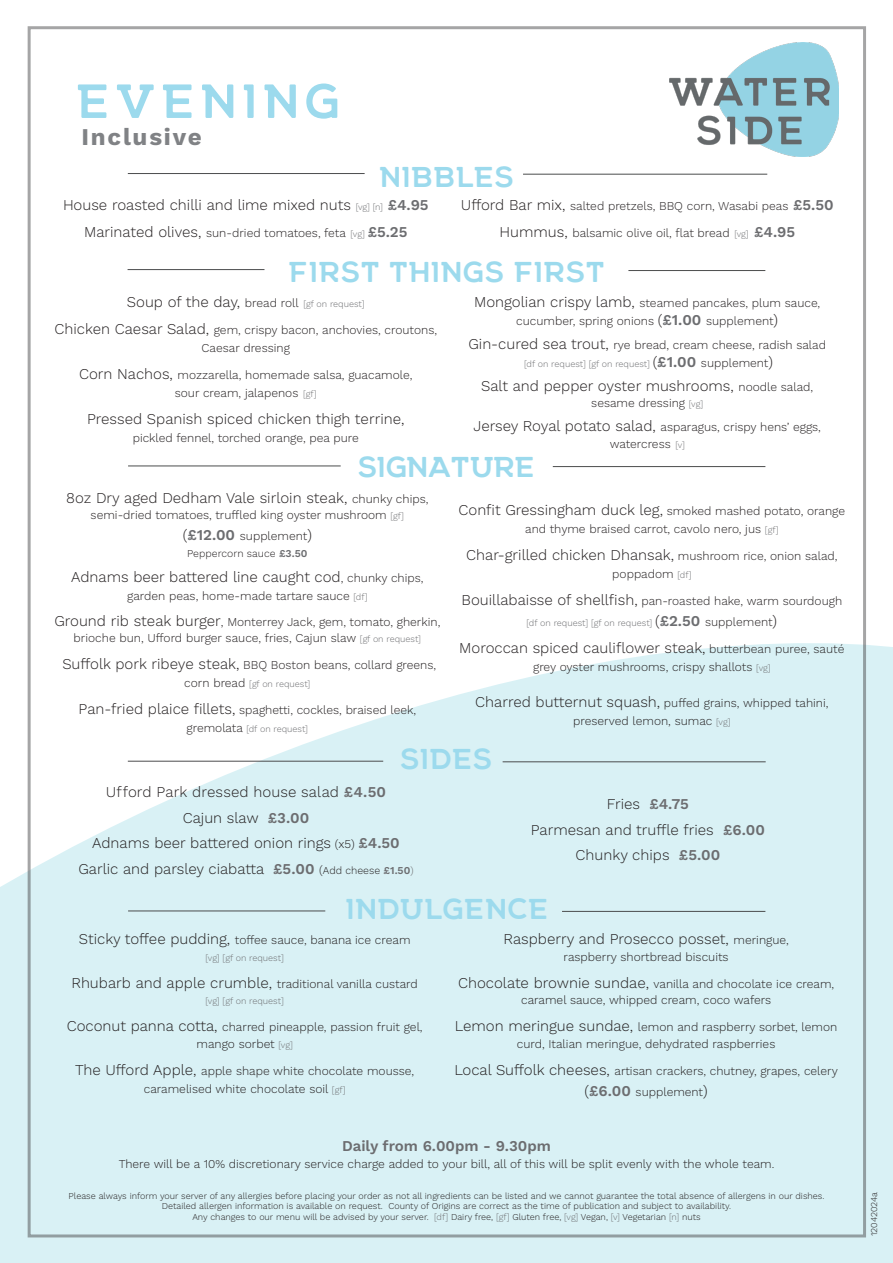
<style>
.page{position:relative;width:893px;height:1263px;background:#fff}
.page>*{position:absolute;margin:0;border:0;box-sizing:border-box;transform-origin:0 0}
.t1{font:700 60px "NORTHWEST";letter-spacing:.075em;color:#9cdaed}
.t2{font:700 36px "NORTHWEST";color:#9cdaed}
.t3{font:700 24px "Work Sans";letter-spacing:.075em;color:#808285}
.t4{font:300 15px "Work Sans";color:#231f20}
.t5{font:600 15px "Work Sans";color:#6c6d70}
.t6{font:300 12px/16.5px "Work Sans";color:#231f20;text-align:center}
.t7{font:300 10.5px "Work Sans";color:#231f20}
.t8{font:300 9px/10.8px "Work Sans";color:#231f20;text-align:center}
.t9{font:300 9px "Work Sans";color:#6c6d70}
.s1{font-size:9px;color:#6c6d70}
.s2{font-weight:600;color:#6c6d70}
.s3{font-size:15px}
.s4{font-weight:600;font-size:15px;color:#6c6d70}
.s5{font-size:12px}
.s6{font-size:15px;color:#231f20}
.s7{font-weight:600;font-size:15px}
.s8{font-size:12px;color:#231f20}
.s9{font-size:10.5px}
.s10{font-weight:600;font-size:10.5px;color:#6c6d70}
.s11{font-size:10.5px;color:#6c6d70}
.s12{color:#6c6d70}
</style>
<div class="page">
<svg style="left:0;top:633px;width:893px;height:630px;background:#ddf1f5"></svg>
<img style="left:669px;top:42px;width:170px;height:114px">
<hr style="left:128px;top:466px;width:213px;height:1px;background:#4b4c4d">
<hr style="left:553px;top:466px;width:212px;height:1px;background:#4b4c4d">
<hr style="left:128px;top:910px;width:197px;height:1px;background:#4b4c4d">
<hr style="left:562px;top:911px;width:203px;height:1px;background:#4b4c4d">
<hr style="left:128px;top:269px;width:136px;height:1px;background:#4b4c4d">
<hr style="left:628px;top:270px;width:137px;height:1px;background:#4b4c4d">
<hr style="left:128px;top:173px;width:237px;height:1px;background:#4b4c4d">
<hr style="left:523px;top:174px;width:244px;height:1px;background:#4b4c4d">
<hr style="left:128px;top:761px;width:255px;height:1px;background:#4b4c4d">
<hr style="left:503px;top:761px;width:263px;height:1px;background:#4b4c4d">
<p class="t1" style="left:75px;top:75px;width:266px">EVENING</p>
<p class="t3" style="left:81px;top:123px;width:122px">Inclusive</p>
<p class="t2" style="left:379px;top:161px;width:137px">NIBBLES</p>
<p class="t4" style="left:63px;top:196px;width:367px">House roasted chilli and lime mixed nuts <span class="s1">[vg] [n]</span> <span class="s2">£4.95</span></p>
<p class="t6" style="left:84px;top:226px;width:325px"><span class="s3">Marinated olives,</span> sun-dried tomatoes, feta <span class="s1">[vg]</span> <span class="s4">£5.25</span></p>
<p class="t6" style="left:461px;top:199px;width:374px"><span class="s3">Ufford Bar mix,</span> salted pretzels, BBQ corn, Wasabi peas <span class="s4">£5.50</span></p>
<p class="t6" style="left:499px;top:226px;width:297px"><span class="s3">Hummus,</span> balsamic olive oil, flat bread <span class="s1">[vg]</span> <span class="s4">£4.95</span></p>
<p class="t2" style="left:288px;top:256px;width:318px">FIRST THINGS FIRST</p>
<p class="t4" style="left:127px;top:293px;width:239px">Soup of the day, <span class="s5">bread roll</span> <span class="s1">[gf on request]</span></p>
<p class="t6" style="left:54px;top:321px;width:384px;line-height:18px"><span class="s3">Chicken Caesar Salad,</span> gem, crispy bacon, anchovies, croutons,<br>Caesar dressing</p>
<p class="t6" style="left:79px;top:367px;width:335px"><span class="s3">Corn Nachos,</span> mozzarella, homemade salsa, guacamole,</p>
<p class="t6" style="left:175px;top:385px;width:143px">sour cream, jalapenos <span class="s1">[gf]</span></p>
<p class="t4" style="left:87px;top:410px;width:319px">Pressed Spanish spiced chicken thigh terrine,</p>
<p class="t6" style="left:133px;top:430px;width:228px">pickled fennel, torched orange, pea pure</p>
<p class="t6" style="left:474px;top:294px;width:348px;line-height:18px"><span class="s3">Mongolian crispy lamb,</span> steamed pancakes, plum sauce, cucumber, spring onions <span class="s3">(</span><span class="s4">£1.00</span> supplement<span class="s3">)</span></p>
<p class="t6" style="left:468px;top:337px;width:359px"><span class="s3">Gin-cured sea trout,</span> rye bread, cream cheese, radish salad</p>
<p class="t9" style="left:524px;top:358px;width:250px">[df on request] [gf on request] <span class="s6">(</span><span class="s7">£1.00</span> <span class="s8">supplement</span><span class="s6">)</span></p>
<p class="t4" style="left:481px;top:377px;width:333px">Salt and pepper oyster mushrooms, <span class="s5">noodle salad,</span></p>
<p class="t6" style="left:591px;top:395px;width:113px">sesame dressing <span class="s1">[vg]</span></p>
<p class="t6" style="left:474px;top:419px;width:349px"><span class="s3">Jersey Royal potato salad,</span> asparagus, crispy hens’ eggs, watercress <span class="s1">[v]</span></p>
<p class="t2" style="left:358px;top:451px;width:179px">Signature</p>
<p class="t4" style="left:66px;top:489px;width:364px">8oz Dry aged Dedham Vale sirloin steak, <span class="s5">chunky chips,</span></p>
<p class="t6" style="left:91px;top:507px;width:315px">semi-dried tomatoes, truffled king oyster mushroom <span class="s1">[gf]</span></p>
<p class="t6" style="left:183px;top:528px;width:131px"><span class="s3">(</span><span class="s4">£12.00</span> supplement<span class="s3">)</span></p>
<p class="t7" style="left:187px;top:547px;width:122px">Peppercorn sauce <span class="s2">£3.50</span></p>
<p class="t4" style="left:71px;top:568px;width:354px">Adnams beer battered line caught cod<span class="s5">, chunky chips,</span></p>
<p class="t6" style="left:127px;top:588px;width:242px">garden peas, home-made tartare sauce <span class="s1">[df]</span></p>
<p class="t6" style="left:54px;top:614px;width:387px"><span class="s3">Ground rib steak burger</span>, Monterrey Jack, gem, tomato, gherkin, brioche bun, Ufford burger sauce, fries, Cajun slaw <span class="s1">[gf on request]</span></p>
<p class="t6" style="left:62px;top:657px;width:375px"><span class="s3">Suffolk pork ribeye steak,</span> BBQ Boston beans, collard greens,</p>
<p class="t9" style="left:184px;top:679px;width:128px"><span class="s8">corn bread</span> [gf on request]</p>
<p class="t6" style="left:79px;top:702px;width:339px"><span class="s3">Pan-fried plaice fillets,</span> spaghetti, cockles, braised leek,</p>
<p class="t9" style="left:187px;top:724px;width:123px"><span class="s8">gremolata</span> [df on request]</p>
<p class="t4" style="left:459px;top:501px;width:388px">Confit Gressingham duck leg, <span class="s5">smoked mashed potato, orange</span></p>
<p class="t6" style="left:525px;top:521px;width:255px">and thyme braised carrot, cavolo nero, jus <span class="s1">[gf]</span></p>
<p class="t4" style="left:466px;top:546px;width:373px">Char-grilled chicken Dhansak, <span class="s5">mushroom rice, onion salad,</span></p>
<p class="t6" style="left:612px;top:566px;width:81px">poppadom <span class="s1">[df]</span></p>
<p class="t6" style="left:462px;top:593px;width:382px"><span class="s3">Bouillabaisse of shellfish,</span> pan-roasted hake, warm sourdough</p>
<p class="t9" style="left:527px;top:617px;width:252px">[df on request] [gf on request] <span class="s6">(</span><span class="s7">£2.50</span> <span class="s8">supplement</span><span class="s6">)</span></p>
<p class="t4" style="left:459px;top:639px;width:387px">Moroccan spiced cauliflower steak, <span class="s5">butterbean puree, sauté</span></p>
<p class="t6" style="left:533px;top:659px;width:239px">grey oyster mushrooms, crispy shallots <span class="s1">[vg]</span></p>
<p class="t6" style="left:475px;top:694px;width:355px;line-height:18px"><span class="s3">Charred butternut squash,</span> puffed grains, whipped tahini, preserved lemon, sumac <span class="s1">[vg]</span></p>
<p class="t2" style="left:400px;top:743px;width:94px">SIDES</p>
<p class="t4" style="left:106px;top:783px;width:282px">Ufford Park dressed house salad <span class="s2">£4.50</span></p>
<p class="t4" style="left:183px;top:809px;width:128px">Cajun slaw <span class="s2">£3.00</span></p>
<p class="t4" style="left:92px;top:834px;width:309px">Adnams beer battered onion rings <span class="s5">(x5)</span> <span class="s2">£4.50</span></p>
<p class="t4" style="left:78px;top:860px;width:337px">Garlic and parsley ciabatta <span class="s2">£5.00</span> <span class="s5">(</span><span class="s9">Add cheese</span> <span class="s10">£1.50</span><span class="s11">)</span></p>
<p class="t4" style="left:607px;top:795px;width:83px">Fries <span class="s2">£4.75</span></p>
<p class="t4" style="left:531px;top:821px;width:236px">Parmesan and truffle fries <span class="s2">£6.00</span></p>
<p class="t4" style="left:576px;top:846px;width:146px">Chunky chips <span class="s2">£5.00</span></p>
<p class="t2" style="left:345px;top:893px;width:205px">INDULGENCE</p>
<p class="t6" style="left:79px;top:932px;width:333px"><span class="s3">Sticky toffee pudding,</span> toffee sauce, banana ice cream</p>
<p class="t9" style="left:205px;top:952px;width:80px">[vg] [gf on request]</p>
<p class="t6" style="left:71px;top:976px;width:348px"><span class="s3">Rhubarb and apple crumble,</span> traditional vanilla custard</p>
<p class="t9" style="left:205px;top:996px;width:80px">[vg] [gf on request]</p>
<p class="t6" style="left:67px;top:1019px;width:357px"><span class="s3">Coconut panna cotta,</span> charred pineapple, passion fruit gel, mango sorbet <span class="s1">[vg]</span></p>
<p class="t6" style="left:75px;top:1062px;width:341px;line-height:18px"><span class="s3">The Ufford Apple,</span> apple shape white chocolate mousse, caramelised white chocolate soil <span class="s1">[gf]</span></p>
<p class="t4" style="left:503px;top:930px;width:287px">Raspberry and Prosecco posset, <span class="s5">meringue,</span></p>
<p class="t6" style="left:564px;top:949px;width:167px">raspberry shortbread biscuits</p>
<p class="t6" style="left:458px;top:976px;width:378px"><span class="s3">Chocolate brownie sundae,</span> vanilla and chocolate ice cream, caramel sauce, whipped cream, coco wafers</p>
<p class="t6" style="left:455px;top:1019px;width:384px"><span class="s3">Lemon meringue sundae,</span> lemon and raspberry sorbet, lemon curd, Italian meringue, dehydrated raspberries</p>
<p class="t6" style="left:454px;top:1061px;width:385px;line-height:21px"><span class="s3">Local Suffolk cheeses,</span> artisan crackers, chutney, grapes, celery <span class="s3">(</span><span class="s4">£6.00</span> supplement<span class="s3">)</span></p>
<p class="t5" style="left:342px;top:1137px;width:210px">Daily from 6.00pm - 9.30pm</p>
<p class="t6" style="left:119px;top:1156px;width:657px">There will be a 10% discretionary service charge added to your bill, all of this will be split evenly with the whole team.</p>
<p class="t8" style="left:69px;top:1190px;width:757px">Please always inform your server of any allergies before placing your order as not all ingredients can be listed and we cannot guarantee the total absence of allergens in our dishes.<br>Detailed allergen information is available on request. County of Origins are correct as the time of publication and subject to availability.</p>
<p class="t8" style="left:192px;top:1212px;width:510px">Any changes to our menu will be advised by your server. <span class="s12">[df]</span> Dairy free, <span class="s12">[gf]</span> Gluten free, <span class="s12">[vg]</span> Vegan, <span class="s12">[v]</span> Vegetarian <span class="s12">[n]</span> nuts</p>
<p class="t8" style="left:869px;top:1236px;width:46px;rotate:-90deg">12042024a</p>
</div>
